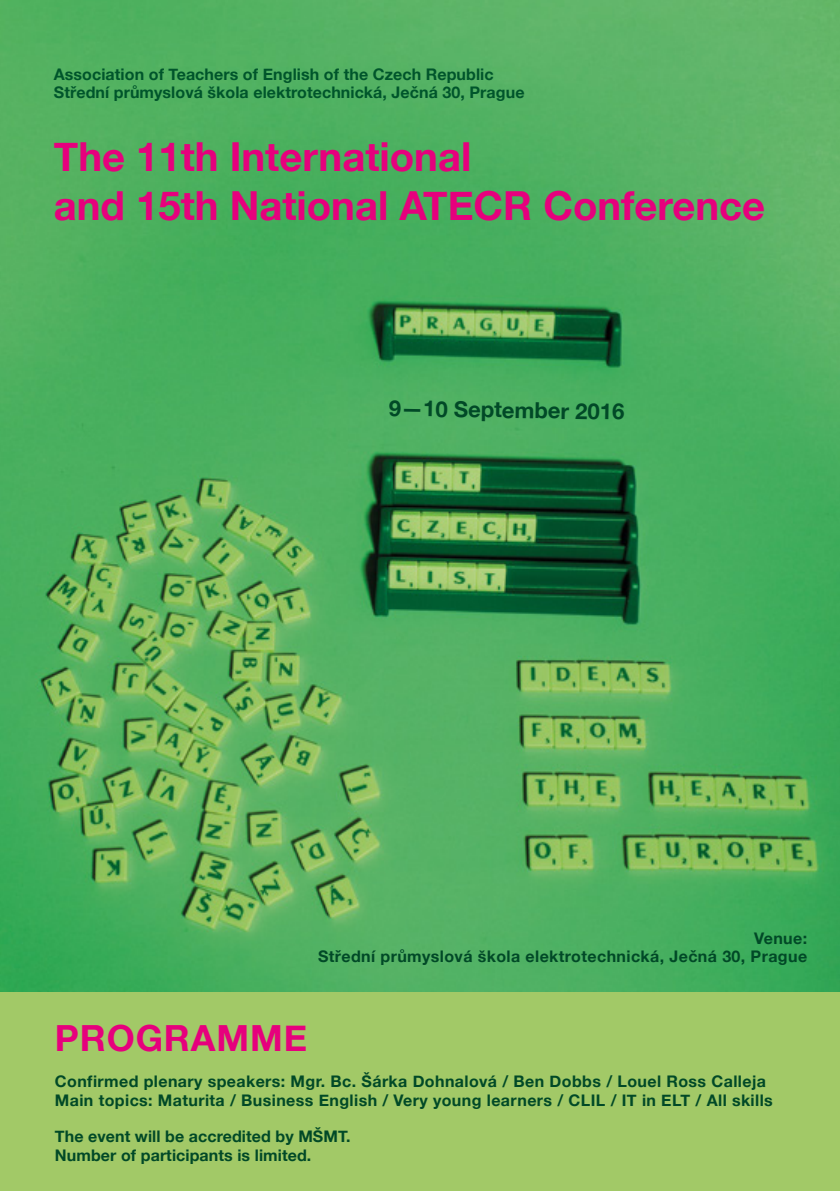
<style>
.page{position:relative;width:840px;height:1191px;background:#fff}
.page>*{position:absolute;margin:0;border:0;box-sizing:border-box;transform-origin:0 0}
.t1{font:700 40px/48px "Helvetica Neue";color:#e6007d}
.t2{font:700 36px "Helvetica Neue";letter-spacing:.025em;color:#e6007d}
.t3{font:700 22px "Helvetica Neue";color:#014927}
.t4{font:700 16px/18.4px "Helvetica Neue";letter-spacing:.025em;color:#014927;text-align:right}
.t5{font:700 16px/18.4px "Helvetica Neue";letter-spacing:.005em;color:#00552b}
.t6{font:700 16px/18.4px "Helvetica Neue";letter-spacing:.005em;color:#014927}
</style>
<div class="page">
<img style="left:0;top:0;width:839px;height:992px">
<div style="left:0;top:992px;width:839px;height:199px;background:#a2c967"></div>
<p class="t5" style="left:54px;top:65px;width:472px">Association of Teachers of English of the Czech Republic<br>Střední průmyslová škola elektrotechnická, Ječná 30, Prague</p>
<h1 class="t1" style="left:54px;top:134px;width:712px">The 11th International<br>and 15th National ATECR Conference</h1>
<h3 class="t3" style="left:389px;top:390px;width:237px;rotate:1deg">9—10 September 2016</h3>
<p class="t4" style="left:318px;top:929px;width:490px">Venue:<br>Střední průmyslová škola elektrotechnická, Ječná 30, Prague</p>
<h2 class="t2" style="left:55px;top:1009px;width:253px">PROGRAMME</h2>
<p class="t4" style="left:55px;top:1072px;width:719px;text-align:left">Confirmed plenary speakers: Mgr. Bc. Šárka Dohnalová / Ben Dobbs / Louel Ross Calleja<br>Main topics: Maturita / Business English / Very young learners / CLIL / IT in ELT / All skills</p>
<p class="t6" style="left:55px;top:1127px;width:297px">The event will be accredited by MŠMT.<br>Number of participants is limited.</p>
</div>
